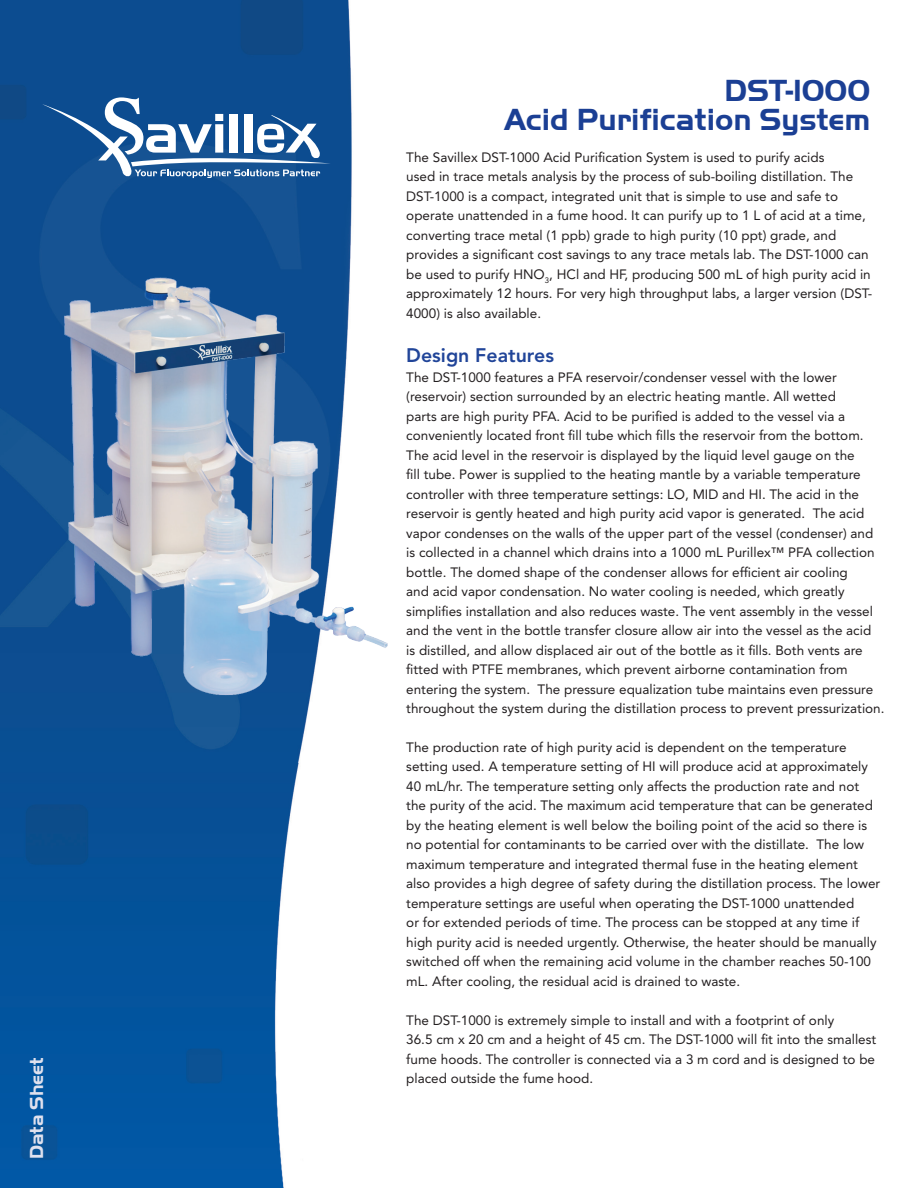
<style>
.page{position:relative;width:918px;height:1188px;background:#fff}
.page>*{position:absolute;margin:0;border:0;box-sizing:border-box;transform-origin:0 0}
.t1{font:700 31.5px/28.5px "Handel Got D";color:#1b3f94;text-align:right}
.t2{font:800 19.5px "Avenir LT Std";color:#214599}
.t3{font:700 19.5px "Handel Got D";color:#e0e1ee}
.t4{font:13.5px/19.5px "Avenir LT Std";color:#231f20}
</style>
<div class="page">
<img style="left:0;top:0;width:352px;height:1188px">
<svg style="left:42px;top:97px;width:289px;height:81px"></svg>
<img style="left:45px;top:218px;width:343px;height:505px">
<h2 class="t3" style="left:26px;top:1159px;width:104px;rotate:-90deg">Data Sheet</h2>
<h1 class="t1" style="left:504px;top:77px;width:368px">DST-1000<br>Acid Purification System</h1>
<p class="t4" style="left:406px;top:147px;width:468px">The Savillex DST-1000 Acid Purification System is used to purify acids<br>used in trace metals analysis by the process of sub-boiling distillation. The DST-1000 is a compact, integrated unit that is simple to use and safe to operate unattended in a fume hood. It can purify up to 1 L of acid at a time, converting trace metal (1 ppb) grade to high purity (10 ppt) grade, and provides a significant cost savings to any trace metals lab. The DST-1000 can be used to purify HNO<sub>3</sub>, HCl and HF, producing 500 mL of high purity acid in approximately 12 hours. For very high throughput labs, a larger version (DST-4000) is also available.</p>
<h2 class="t2" style="left:406px;top:344px;width:149px">Design Features</h2>
<p class="t4" style="left:406px;top:367px;width:480px">The DST-1000 features a PFA reservoir/condenser vessel with the lower (reservoir) section surrounded by an electric heating mantle. All wetted<br>parts are high purity PFA. Acid to be purified is added to the vessel via a conveniently located front fill tube which fills the reservoir from the bottom.<br>The acid level in the reservoir is displayed by the liquid level gauge on the<br>fill tube. Power is supplied to the heating mantle by a variable temperature controller with three temperature settings: LO, MID and HI. The acid in the reservoir is gently heated and high purity acid vapor is generated. The acid vapor condenses on the walls of the upper part of the vessel (condenser) and is collected in a channel which drains into a 1000 mL Purillex™ PFA collection bottle. The domed shape of the condenser allows for efficient air cooling<br>and acid vapor condensation. No water cooling is needed, which greatly simplifies installation and also reduces waste. The vent assembly in the vessel and the vent in the bottle transfer closure allow air into the vessel as the acid<br>is distilled, and allow displaced air out of the bottle as it fills. Both vents are fitted with PTFE membranes, which prevent airborne contamination from entering the system. The pressure equalization tube maintains even pressure throughout the system during the distillation process to prevent pressurization.</p>
<p class="t4" style="left:406px;top:738px;width:475px">The production rate of high purity acid is dependent on the temperature setting used. A temperature setting of HI will produce acid at approximately 40 mL/hr. The temperature setting only affects the production rate and not the purity of the acid. The maximum acid temperature that can be generated by the heating element is well below the boiling point of the acid so there is no potential for contaminants to be carried over with the distillate. The low maximum temperature and integrated thermal fuse in the heating element also provides a high degree of safety during the distillation process. The lower temperature settings are useful when operating the DST-1000 unattended<br>or for extended periods of time. The process can be stopped at any time if high purity acid is needed urgently. Otherwise, the heater should be manually switched off when the remaining acid volume in the chamber reaches 50-100 mL. After cooling, the residual acid is drained to waste.</p>
<p class="t4" style="left:406px;top:1011px;width:471px">The DST-1000 is extremely simple to install and with a footprint of only<br>36.5 cm x 20 cm and a height of 45 cm. The DST-1000 will fit into the smallest fume hoods. The controller is connected via a 3 m cord and is designed to be placed outside the fume hood.</p>
</div>
